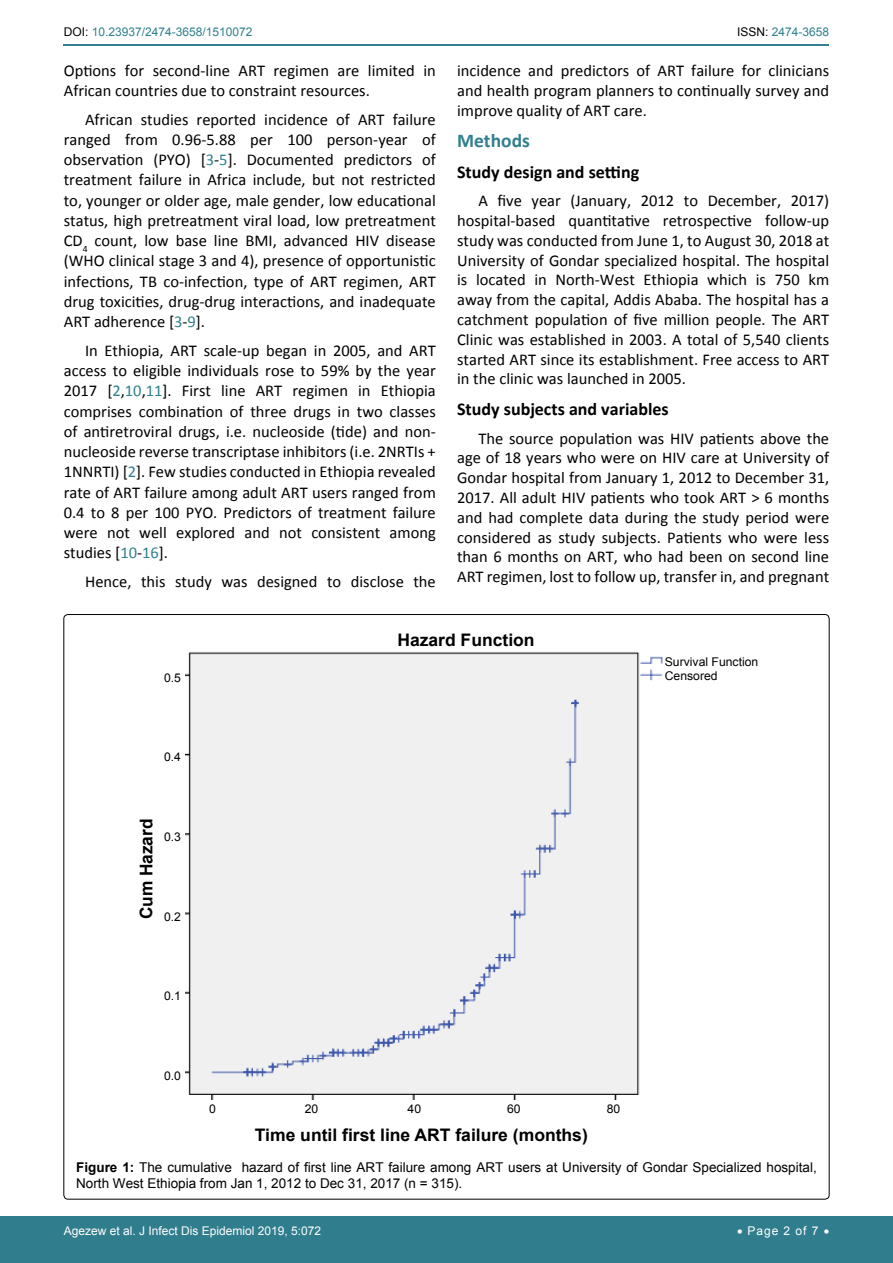
<style>
.page{position:relative;width:893px;height:1263px;background:#fff}
.page>*{position:absolute;margin:0;border:0;box-sizing:border-box;transform-origin:0 0}
.t1{font:700 19.5px "Calibri";color:#30808d}
.t2{font:700 18px "Calibri";color:#000}
.t3{font:700 17.55px "Arial";color:#000}
.t4{font:700 17.25px "Arial";color:#000}
.t5{font:16.5px/20.2px "Calibri";color:#000;text-align:justify}
.t6{font:13.5px/16.2px "Arial";color:#000}
.t7{font:12px/14px "Arial";color:#000}
.t8{font:12px "Arial";color:#fff}
.t9{font:12px "Arial";color:#30808d}
.s1{color:#000}
.s2{color:#30808d}
.s3{font-weight:700}
</style>
<div class="page">
<hr style="left:64px;top:45px;width:765px;height:1px;background:#30808d">
<div style="left:0;top:1217px;width:893px;height:46px;background:#307d8d"></div>
<img style="left:185px;top:651px;width:478px;height:449px">
<p class="t9" style="left:64px;top:24px;width:190px"><span class="s1">DOI:</span> 10.23937/2474-3658/1510072</p>
<p class="t9" style="left:737px;top:24px;width:94px"><span class="s1">ISSN:</span> 2474-3658</p>
<p class="t5" style="left:64px;top:61px;width:374px;line-height:19.8px">Options for second-line ART regimen are limited in<br>African countries due to constraint resources.</p>
<p class="t5" style="left:64px;top:109px;width:374px;text-indent:21px">African studies reported incidence of ART failure ranged from 0.96-5.88 per 100 person-year of observation (PYO) [<span class="s2">3</span>-<span class="s2">5</span>]. Documented predictors of treatment failure in Africa include, but not restricted to, younger or older age, male gender, low educational status, high pretreatment viral load, low pretreatment CD<sub>4</sub> count, low base line BMI, advanced HIV disease (WHO clinical stage 3 and 4), presence of opportunistic infections, TB co-infection, type of ART regimen, ART drug toxicities, drug-drug interactions, and inadequate ART adherence [<span class="s2">3</span>-<span class="s2">9</span>].</p>
<p class="t5" style="left:64px;top:340px;width:374px;text-indent:21px">In Ethiopia, ART scale-up began in 2005, and ART access to eligible individuals rose to 59% by the year 2017 [<span class="s2">2</span>,<span class="s2">10</span>,<span class="s2">11</span>]. First line ART regimen in Ethiopia comprises combination of three drugs in two classes of antiretroviral drugs, i.e. nucleoside (tide) and non&shy;nucleoside reverse transcriptase inhibitors (i.e. 2NRTIs + 1NNRTI) [<span class="s2">2</span>]. Few studies conducted in Ethiopia revealed rate of ART failure among adult ART users ranged from 0.4 to 8 per 100 PYO. Predictors of treatment failure were not well explored and not consistent among studies [<span class="s2">10</span>-<span class="s2">16</span>].</p>
<p class="t5" style="left:85px;top:571px;width:352px">Hence, this study was designed to disclose the</p>
<p class="t5" style="left:457px;top:61px;width:374px;line-height:19.8px">incidence and predictors of ART failure for clinicians and health program planners to continually survey and improve quality of ART care.</p>
<p class="t1" style="left:457px;top:128px;width:74px">Methods</p>
<p class="t2" style="left:457px;top:160px;width:184px">Study design and setting</p>
<p class="t5" style="left:457px;top:191px;width:374px;line-height:19.8px;text-indent:21px">A five year (January, 2012 to December, 2017) hospital-based quantitative retrospective follow-up study was conducted from June 1, to August 30, 2018 at University of Gondar specialized hospital. The hospital is located in North-West Ethiopia which is 750 km away from the capital, Addis Ababa. The hospital has a catchment population of five million people. The ART Clinic was established in 2003. A total of 5,540 clients started ART since its establishment. Free access to ART in the clinic was launched in 2005.</p>
<p class="t2" style="left:457px;top:398px;width:213px">Study subjects and variables</p>
<p class="t5" style="left:457px;top:428px;width:374px;line-height:19.8px;text-indent:21px">The source population was HIV patients above the age of 18 years who were on HIV care at University of Gondar hospital from January 1, 2012 to December 31, 2017. All adult HIV patients who took ART &gt; 6 months and had complete data during the study period were considered as study subjects. Patients who were less than 6 months on ART, who had been on second line ART regimen, lost to follow up, transfer in, and pregnant</p>
<p class="t7" style="left:164px;top:670px;width:18px">0.5</p>
<p class="t7" style="left:164px;top:750px;width:18px">0.4</p>
<p class="t3" style="left:135px;top:919px;width:102px;rotate:-90deg">Cum Hazard</p>
<p class="t7" style="left:164px;top:830px;width:18px">0.3</p>
<p class="t7" style="left:164px;top:909px;width:18px">0.2</p>
<p class="t7" style="left:164px;top:989px;width:18px">0.1</p>
<p class="t7" style="left:164px;top:1069px;width:18px">0.0</p>
<p class="t4" style="left:397px;top:629px;width:139px">Hazard Function</p>
<p class="t7" style="left:209px;top:1102px;width:8px">0</p>
<p class="t7" style="left:305px;top:1102px;width:15px">20</p>
<p class="t7" style="left:408px;top:1102px;width:15px">40</p>
<p class="t7" style="left:507px;top:1102px;width:15px">60</p>
<p class="t7" style="left:607px;top:1102px;width:15px">80</p>
<p class="t4" style="left:255px;top:1123px;width:335px">Time until first line ART failure (months)</p>
<p class="t7" style="left:665px;top:655px;width:95px">Survival Function<br>Censored</p>
<p class="t6" style="left:76px;top:1159px;width:742px"><span class="s3">Figure 1:</span> The cumulative hazard of first line ART failure among ART users at University of Gondar Specialized hospital,<br>North West Ethiopia from Jan 1, 2012 to Dec 31, 2017 (n = 315).</p>
<p class="t8" style="left:64px;top:1223px;width:259px">Agezew et al. J Infect Dis Epidemiol 2019, 5:072</p>
<p class="t8" style="left:737px;top:1223px;width:94px">• Page 2 of 7 •</p>
</div>
